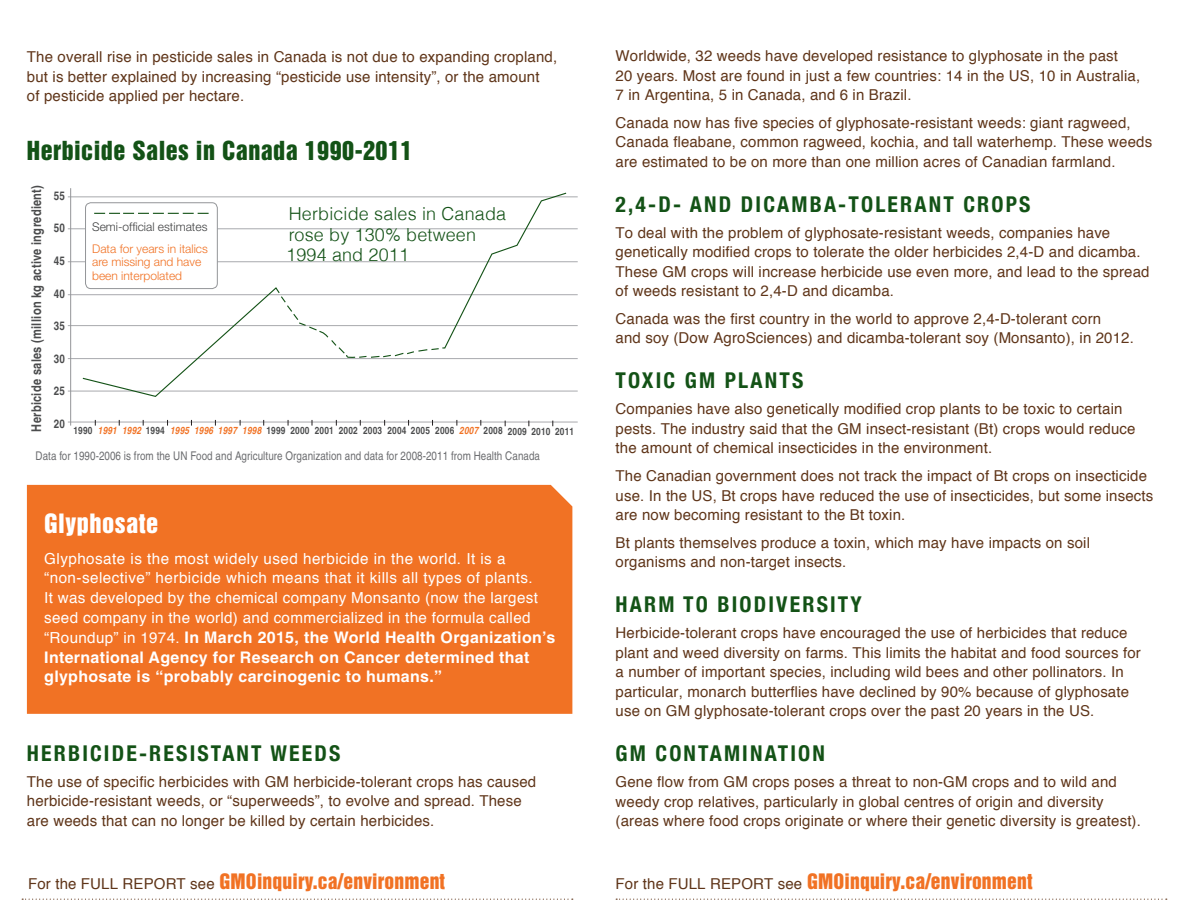
<style>
.page{position:relative;width:1188px;height:918px;background:#fff}
.page>*{position:absolute;margin:0;border:0;box-sizing:border-box;transform-origin:0 0}
.t1{font:24.3px "Helvetica Inserat";letter-spacing:.02em;color:#fff}
.t2{font:24px "Helvetica Inserat";letter-spacing:.02em;color:#135216}
.t3{font:700 condensed 21.75px "Helvetica Neue";letter-spacing:.1em;color:#135216}
.t4{font:19.5px "Helvetica Inserat";letter-spacing:.01em;color:#f17224}
.t5{font:300 17.85px/20.2px "Helvetica";letter-spacing:.01em;color:#135216}
.t6{font:700 16.05px/19.8px "Helvetica";letter-spacing:.02em;color:#fff}
.t7{font:15.15px/19.8px "Helvetica";letter-spacing:.03em;color:#fff}
.t8{font:15px/19.5px "Helvetica";letter-spacing:.01em;color:#5f3519}
.t9{font:700 condensed 13.5px "Helvetica";letter-spacing:.02em;color:#4b4c4d}
.t10{font:condensed 12px "Helvetica";letter-spacing:.005em;color:#6c6d70}
.t11{font:300 12px/13.5px "Helvetica Neue";color:#f17224}
.t12{font:300 12px "Helvetica Neue";color:#414243}
.t13{font:700 condensed 12px "Helvetica";letter-spacing:.02em;color:#4b4c4d}
.t14{font:700 condensed 10.2px "Helvetica";letter-spacing:.02em;color:#4b4c4d}
.s1{font-style:italic;color:#f17224}
.s2{font-weight:400;font-size:15.15px}
.s3{font-family:"Helvetica";font-size:15px;color:#5f3519}
</style>
<div class="page">
<div style="left:27px;top:485px;width:545px;height:229px;background:#f17224"></div>
<svg style="left:22px;top:899px;width:551px;height:1px"></svg>
<svg style="left:616px;top:899px;width:551px;height:1px"></svg>
<hr style="left:68px;top:391px;width:510px;height:1px;background:#a8a9ad">
<hr style="left:68px;top:422px;width:510px;height:1px;background:#a8a9ad">
<hr style="left:68px;top:358px;width:510px;height:1px;background:#a8a9ad">
<hr style="left:68px;top:325px;width:510px;height:1px;background:#a8a9ad">
<hr style="left:68px;top:294px;width:510px;height:1px;background:#a8a9ad">
<hr style="left:68px;top:261px;width:510px;height:1px;background:#a8a9ad">
<hr style="left:68px;top:229px;width:510px;height:1px;background:#a8a9ad">
<hr style="left:68px;top:197px;width:510px;height:1px;background:#a8a9ad">
<hr style="left:70px;top:188px;width:1px;height:238px;background:#939598">
<svg style="left:82px;top:192px;width:486px;height:205px"></svg>
<p class="t8" style="left:27px;top:47px;width:532px">The overall rise in pesticide sales in Canada is not due to expanding cropland, but is better explained by increasing “pesticide use intensity”, or the amount<br>of pesticide applied per hectare.</p>
<h2 class="t2" style="left:27px;top:137px;width:387px">Herbicide Sales in Canada 1990-2011</h2>
<p class="t13" style="left:54px;top:188px;width:13px">55</p>
<p class="t13" style="left:54px;top:221px;width:13px">50</p>
<p class="t13" style="left:54px;top:253px;width:13px">45</p>
<p class="t13" style="left:54px;top:286px;width:13px">40</p>
<p class="t13" style="left:54px;top:319px;width:13px">35</p>
<p class="t13" style="left:54px;top:351px;width:13px">30</p>
<p class="t13" style="left:54px;top:384px;width:13px">25</p>
<p class="t9" style="left:28px;top:432px;width:248px;rotate:-90deg">Herbicide sales (million kg active ingredient)</p>
<p class="t5" style="left:286px;top:204px;width:221px">Herbicide sales in Canada rose by 130% between<br>1994 and 2011</p>
<p class="t12" style="left:92px;top:219px;width:117px">Semi-official estimates</p>
<p class="t11" style="left:92px;top:242px;width:117px">Data for years in italics are missing and have been interpolated</p>
<p class="t13" style="left:54px;top:416px;width:13px">20</p>
<p class="t14" style="left:73px;top:424px;width:502px">1990 <span class="s1">1991 1992</span> 1994 <span class="s1">1995 1996 1997 1998</span> 1999 2000 2001 2002 2003 2004 2005 2006 <span class="s1">2007</span> 2008 2009 2010 2011</p>
<p class="t10" style="left:36px;top:448px;width:506px">Data for 1990-2006 is from the UN Food and Agriculture Organization and data for 2008-2011 from Health Canada</p>
<h1 class="t1" style="left:44px;top:509px;width:116px">Glyphosate</h1>
<p class="t7" style="left:44px;top:548px;width:495px">Glyphosate is the most widely used herbicide in the world. It is a “non-selective” herbicide which means that it kills all types of plants.<br>It was developed by the chemical company Monsanto (now the largest seed company in the world) and commercialized in the formula called</p>
<p class="t6" style="left:44px;top:627px;width:512px"><span class="s2">“Roundup” in 1974.</span> In March 2015, the World Health Organization’s<br>International Agency for Research on Cancer determined that glyphosate is “probably carcinogenic to humans.”</p>
<h3 class="t3" style="left:27px;top:740px;width:315px">HERBICIDE-RESISTANT WEEDS</h3>
<p class="t8" style="left:27px;top:771px;width:511px">The use of specific herbicides with GM herbicide-tolerant crops has caused herbicide-resistant weeds, or “superweeds”, to evolve and spread. These are weeds that can no longer be killed by certain herbicides.</p>
<p class="t8" style="left:616px;top:46px;width:526px">Worldwide, 32 weeds have developed resistance to glyphosate in the past<br>20 years. Most are found in just a few countries: 14 in the US, 10 in Australia,<br>7 in Argentina, 5 in Canada, and 6 in Brazil.</p>
<p class="t8" style="left:616px;top:112px;width:538px">Canada now has five species of glyphosate-resistant weeds: giant ragweed,<br>Canada fleabane, common ragweed, kochia, and tall waterhemp. These weeds are estimated to be on more than one million acres of Canadian farmland.</p>
<h3 class="t3" style="left:616px;top:191px;width:417px">2,4-D- AND DICAMBA-TOLERANT CROPS</h3>
<p class="t8" style="left:616px;top:222px;width:535px">To deal with the problem of glyphosate-resistant weeds, companies have genetically modified crops to tolerate the older herbicides 2,4-D and dicamba.<br>These GM crops will increase herbicide use even more, and lead to the spread of weeds resistant to 2,4-D and dicamba.</p>
<p class="t8" style="left:616px;top:309px;width:520px">Canada was the first country in the world to approve 2,4-D-tolerant corn<br>and soy (Dow AgroSciences) and dicamba-tolerant soy (Monsanto), in 2012.</p>
<h3 class="t3" style="left:616px;top:368px;width:189px">TOXIC GM PLANTS</h3>
<p class="t8" style="left:616px;top:399px;width:521px">Companies have also genetically modified crop plants to be toxic to certain pests. The industry said that the GM insect-resistant (Bt) crops would reduce the amount of chemical insecticides in the environment.</p>
<p class="t8" style="left:616px;top:466px;width:539px">The Canadian government does not track the impact of Bt crops on insecticide use. In the U S, Bt crops have reduced the use of insecticides, but some insects are now becoming resistant to the Bt toxin.</p>
<p class="t8" style="left:616px;top:532px;width:476px">Bt plants themselves produce a toxin, which may have impacts on soil organisms and non-target insects.</p>
<h3 class="t3" style="left:616px;top:591px;width:248px">HARM TO BIODIVERSITY</h3>
<p class="t8" style="left:616px;top:623px;width:527px">Herbicide-tolerant crops have encouraged the use of herbicides that reduce plant and weed diversity on farms. This limits the habitat and food sources for a number of important species, including wild bees and other pollinators. In particular, monarch butterflies have declined by 90% because of glyphosate use on GM glyphosate-tolerant crops over the past 20 years in the U S.</p>
<h3 class="t3" style="left:616px;top:740px;width:211px">GM CONTAMINATION</h3>
<p class="t8" style="left:616px;top:772px;width:527px">Gene flow from GM crops poses a threat to non-GM crops and to wild and weedy crop relatives, particularly in global centres of origin and diversity (areas where food crops originate or where their genetic diversity is greatest).</p>
<h3 class="t4" style="left:28px;top:870px;width:418px"><span class="s3">For the full report see</span> GMOinquiry.ca/environment</h3>
<h3 class="t4" style="left:616px;top:870px;width:418px"><span class="s3">For the full report see</span> GMOinquiry.ca/environment</h3>
</div>
